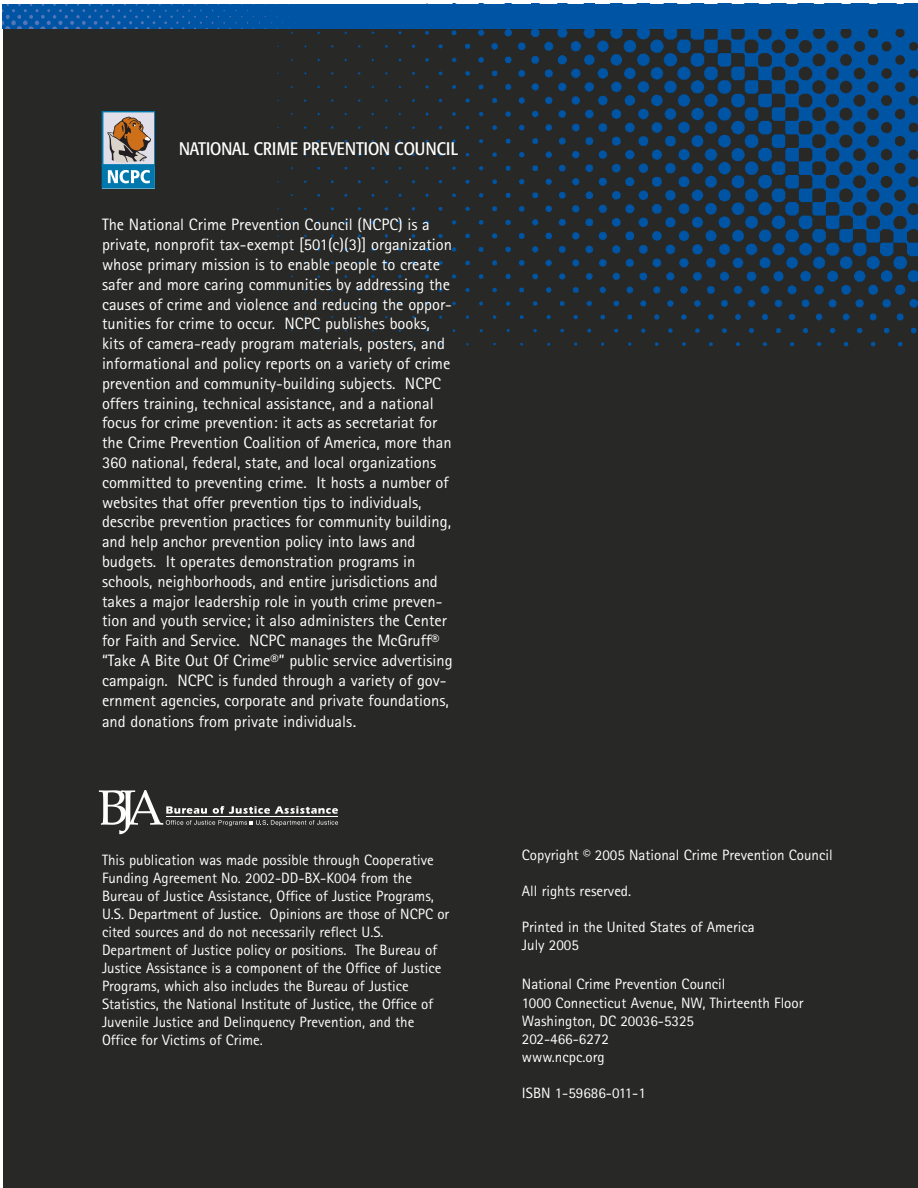
<style>
.page{position:relative;width:918px;height:1188px;background:#fff}
.page>*{position:absolute;margin:0;border:0;box-sizing:border-box;transform-origin:0 0}
.t1{font:condensed 18px "Formata";color:#fff}
.t2{font:16.5px/19.8px "Rotis Sans Serif";color:#fff}
.t3{font:15px/18px "Rotis Sans Serif";color:#fff}
.s1{font-family:"Helvetica";font-size:18px}
</style>
<div class="page">
<div style="left:3px;top:4px;width:915px;height:1184px;background:#282826"></div>
<img style="left:217px;top:28px;width:701px;height:319px">
<div style="left:3px;top:4px;width:915px;height:24px;background:#0054a4"></div>
<img style="left:3px;top:4px;width:292px;height:24px">
<svg style="left:102px;top:111px;width:52px;height:77px;background:#8b9da3"></svg>
<svg style="left:99px;top:790px;width:239px;height:44px"></svg>
<hr style="left:167px;top:816px;width:171px;height:1px;background:#fdfefd">
<p class="t1" style="left:179px;top:141px;width:281px">NATIONAL CRIME PREVENTION COUNCIL</p>
<p class="t2" style="left:102px;top:217px;width:352px">The National Crime Prevention Council (NCPC) is a private, nonprofit tax-exempt [501(c)(3)] organization whose primary mission is to enable people to create safer and more caring communities by addressing the causes of crime and violence and reducing the oppor&shy;tunities for crime to occur. NCPC publishes books, kits of camera-ready program materials, posters, and informational and policy reports on a variety of crime prevention and community-building subjects. NCPC offers training, technical assistance, and a national focus for crime prevention: it acts as secretariat for the Crime Prevention Coalition of America, more than 360 national, federal, state, and local organizations committed to preventing crime. It hosts a number of websites that offer prevention tips to individuals, describe prevention practices for community building, and help anchor prevention policy into laws and budgets. It operates demonstration programs in schools, neighborhoods, and entire jurisdictions and takes a major leadership role in youth crime preven&shy;tion and youth service; it also administers the Center for Faith and Service. NCPC manages the McGruff® “Take A Bite Out Of Crime®” public service advertising campaign. NCPC is funded through a variety of gov&shy;ernment agencies, corporate and private foundations,</p>
<p class="t2" style="left:102px;top:713px;width:257px">and donations from private individuals<span class="s1">.</span></p>
<p class="t3" style="left:102px;top:852px;width:349px">This publication was made possible through Cooperative Funding Agreement No. 2002-DD-BX-K004 from the Bureau of Justice Assistance, Office of Justice Programs, U.S. Department of Justice. Opinions are those of NCPC or cited sources and do not necessarily reflect U.S.<br>Department of Justice policy or positions. The Bureau of Justice Assistance is a component of the Office of Justice Programs, which also includes the Bureau of Justice Statistics, the National Institute of Justice, the Office of Juvenile Justice and Delinquency Prevention, and the Office for Victims of Crime.</p>
<p class="t3" style="left:522px;top:848px;width:312px">Copyright © 2005 National Crime Prevention Council</p>
<p class="t3" style="left:522px;top:884px;width:111px">All rights reserved.</p>
<p class="t3" style="left:522px;top:920px;width:234px">Printed in the United States of America<br>July 2005</p>
<p class="t3" style="left:522px;top:976px;width:283px">National Crime Prevention Council<br>1000 Connecticut Avenue, NW, Thirteenth Floor<br>Washington, DC 20036-5325<br>202-466-6272<br>www.ncpc.org</p>
<p class="t3" style="left:522px;top:1085px;width:125px">ISBN 1-59686-011-1</p>
</div>
